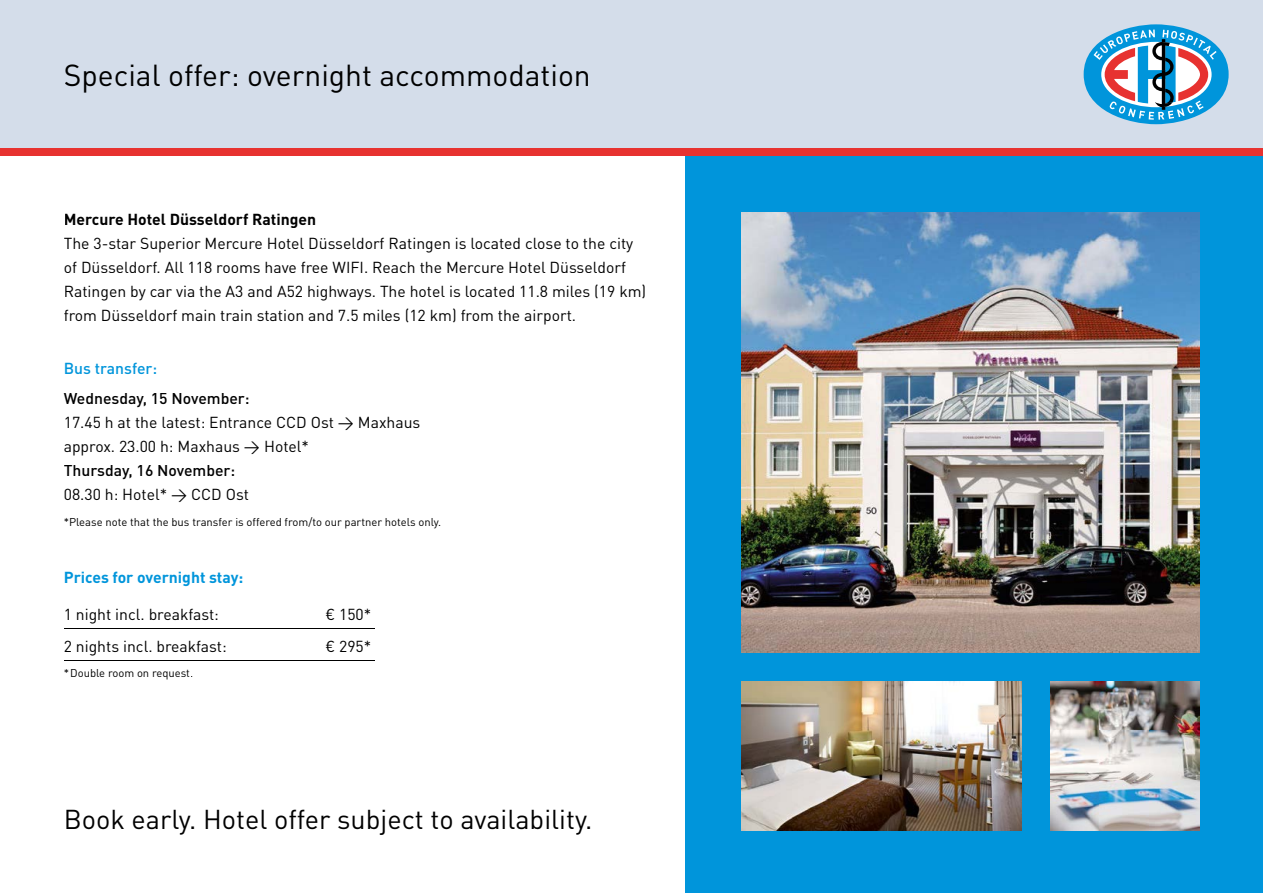
<style>
.page{position:relative;width:1263px;height:893px;background:#fff}
.page>*{position:absolute;margin:0;border:0;box-sizing:border-box;transform-origin:0 0}
.t1{font:30px "DIN Pro";color:#000}
.t2{font:27px "DIN Pro";color:#000}
.t3{font:15.75px/24px "DIN Pro";color:#000}
.t4{font:500 15.75px "DIN Pro";color:#000}
.t5{font:700 15.75px "DIN Pro";color:#000}
.t6{font:700 15.75px "DIN Pro";color:#0095db}
.t7{font:500 15.75px "DIN Pro";color:#0095db}
.t8{font:11.25px "DIN Pro";color:#000}
</style>
<div class="page">
<div style="left:0;top:0;width:1263px;height:149px;background:#d4ddea"></div>
<hr style="left:64px;top:628px;width:310px;height:1px;background:#000">
<hr style="left:64px;top:661px;width:310px;height:1px;background:#000">
<div style="left:1084px;top:24px;width:144px;height:100px;background:#0095db;border-radius:50%"></div>
<svg style="left:1093px;top:30px;width:123px;height:90px"></svg>
<div style="left:685px;top:149px;width:578px;height:744px;background:#0095db"></div>
<img style="left:741px;top:213px;width:458px;height:440px">
<img style="left:1050px;top:681px;width:149px;height:149px">
<img style="left:741px;top:681px;width:281px;height:149px">
<div style="left:0;top:148px;width:1263px;height:8px;background:#e73230"></div>
<h1 class="t1" style="left:64px;top:55px;width:528px">Special offer: overnight accommodation</h1>
<p class="t5" style="left:64px;top:208px;width:254px">Mercure Hotel Düsseldorf Ratingen</p>
<p class="t3" style="left:64px;top:230px;width:584px">The 3-star Superior Mercure Hotel Düsseldorf Ratingen is located close to the city of Düsseldorf. All 118 rooms have free WIFI. Reach the Mercure Hotel Düsseldorf Ratingen by car via the A3 and A52 highways. The hotel is located 11.8 miles (19 km) from Düsseldorf main train station and 7.5 miles (12 km) from the airport.</p>
<p class="t7" style="left:64px;top:357px;width:95px">Bus transfer:</p>
<p class="t4" style="left:64px;top:388px;width:187px">Wednesday, 15 November:</p>
<p class="t3" style="left:64px;top:410px;width:358px">17.45 h at the latest: Entrance CCD Ost → Maxhaus approx. 23.00 h: Maxhaus → Hotel*</p>
<p class="t4" style="left:64px;top:460px;width:173px">Thursday, 16 November:</p>
<p class="t3" style="left:64px;top:482px;width:187px">08.30 h: Hotel* → CCD Ost</p>
<p class="t8" style="left:64px;top:514px;width:379px">*Please note that the bus transfer is offered from/to our partner hotels only.</p>
<p class="t6" style="left:64px;top:566px;width:181px">Prices for overnight stay:</p>
<p class="t3" style="left:64px;top:601px;width:157px">1 night incl. breakfast:</p>
<p class="t3" style="left:325px;top:601px;width:47px">€ 150*</p>
<p class="t3" style="left:64px;top:634px;width:164px">2 nights incl. breakfast:</p>
<p class="t3" style="left:325px;top:634px;width:47px">€ 295*</p>
<p class="t8" style="left:64px;top:665px;width:131px">*Double room on request.</p>
<h2 class="t2" style="left:64px;top:801px;width:530px">Book early. Hotel offer subject to availability.</h2>
</div>
